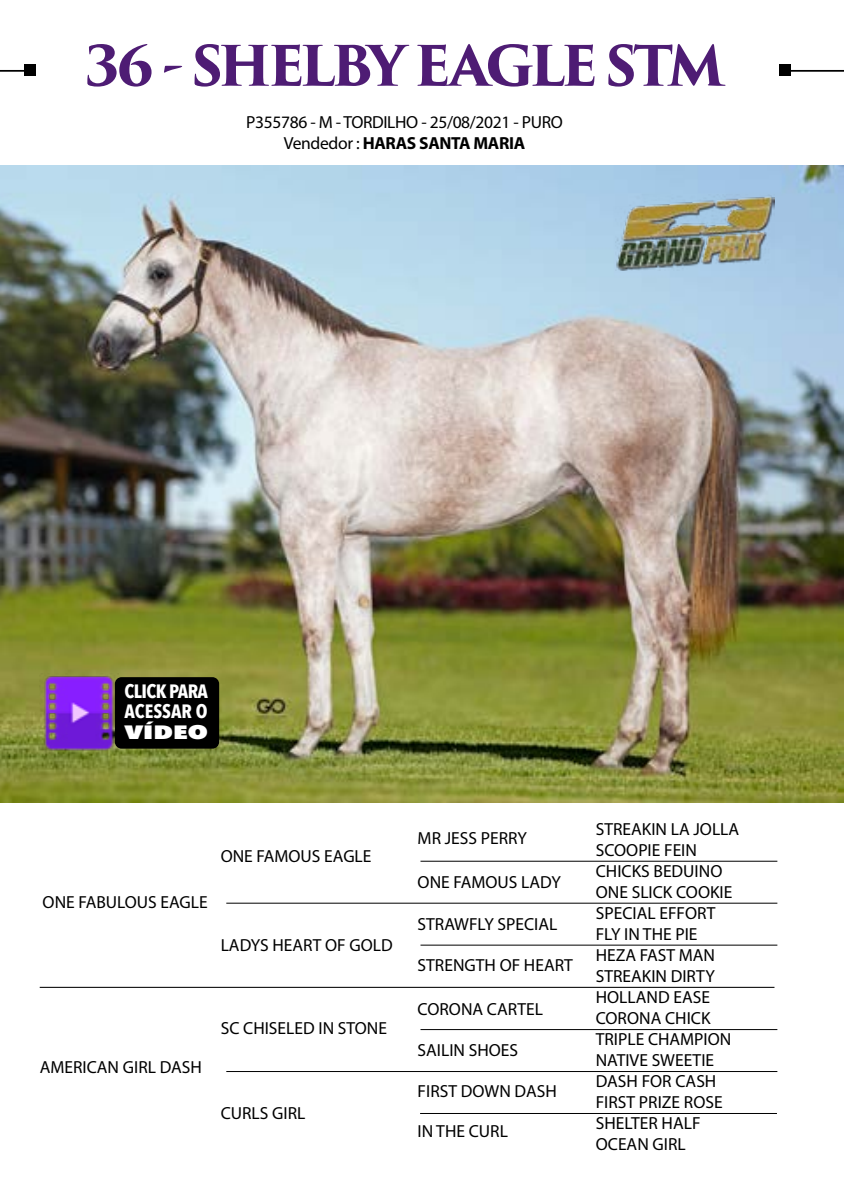
<style>
.page{position:relative;width:844px;height:1191px;background:#fff}
.page>*{position:absolute;margin:0;border:0;box-sizing:border-box;transform-origin:0 0}
.t1{font:700 54.25px "Trajan Pro 3";letter-spacing:-.09em;color:#4e1c74}
.t2{font:700 19.25px/20.7px "Avenir Next Condensed";letter-spacing:-.03em;color:#fff}
.t3{font:800 19.25px "Avenir Next Condensed";color:#fff;scale:1.63 1}
.t4{font:17.5px/21px "Myriad Pro";color:#000}
.t5{font:17.5px/21px "Myriad Pro";letter-spacing:-.02em;color:#000;text-align:center}
.s1{font-weight:700}
</style>
<div class="page">
<hr style="left:40px;top:986px;width:734px;height:2px;background:#000">
<hr style="left:226px;top:903px;width:551px;height:1px;background:#000">
<hr style="left:420px;top:861px;width:357px;height:1px;background:#000">
<hr style="left:420px;top:944px;width:357px;height:1px;background:#000">
<hr style="left:420px;top:1029px;width:357px;height:1px;background:#000">
<hr style="left:420px;top:1113px;width:356px;height:1px;background:#000">
<hr style="left:226px;top:1071px;width:551px;height:1px;background:#000">
<hr style="left:788px;top:70px;width:55px;height:2px;background:#000">
<hr style="left:0;top:70px;width:30px;height:2px;background:#000">
<div style="left:779px;top:64px;width:11px;height:12px;background:#000"></div>
<div style="left:24px;top:64px;width:11px;height:12px;background:#000"></div>
<img style="left:0;top:165px;width:842px;height:637px">
<img style="left:40px;top:673px;width:78px;height:78px">
<div style="left:115px;top:677px;width:104px;height:71px;background:#000;border-radius:7px"></div>
<img style="left:615px;top:194px;width:159px;height:76px">
<h1 class="t1" style="left:84px;top:26px;width:641px">36 - SHELBY EAGLE STM</h1>
<p class="t5" style="left:246px;top:111px;width:318px">P355786 - M - TORDILHO - 25/08/2021 - PURO<br>Vendedor : <span class="s1">HARAS SANTA MARIA</span></p>
<p class="t2" style="left:124px;top:680px;width:85px">CLICK PARA<br>ACESSAR O</p>
<p class="t3" style="left:124px;top:720px;width:53px">VÍDEO</p>
<p class="t4" style="left:43px;top:891px;width:167px">ONE FABULOUS EAGLE</p>
<p class="t4" style="left:221px;top:845px;width:152px">ONE FAMOUS EAGLE</p>
<p class="t4" style="left:221px;top:934px;width:173px">LADYS HEART OF GOLD</p>
<p class="t4" style="left:40px;top:1056px;width:164px">AMERICAN GIRL DASH</p>
<p class="t4" style="left:221px;top:1017px;width:168px">SC CHISELED IN STONE</p>
<p class="t4" style="left:221px;top:1102px;width:86px">CURLS GIRL</p>
<p class="t4" style="left:417px;top:827px;width:111px">MR JESS PERRY</p>
<p class="t4" style="left:417px;top:871px;width:145px">ONE FAMOUS LADY</p>
<p class="t4" style="left:417px;top:913px;width:141px">STRAWFLY SPECIAL</p>
<p class="t4" style="left:417px;top:954px;width:157px">STRENGTH OF HEART</p>
<p class="t4" style="left:417px;top:998px;width:127px">CORONA CARTEL</p>
<p class="t4" style="left:417px;top:1039px;width:102px">SAILIN SHOES</p>
<p class="t4" style="left:417px;top:1079px;width:141px">FIRST DOWN DASH</p>
<p class="t4" style="left:417px;top:1120px;width:92px">IN THE CURL</p>
<p class="t4" style="left:595px;top:818px;width:145px">STREAKIN LA JOLLA<br>SCOOPIE FEIN<br>CHICKS BEDUINO<br>ONE SLICK COOKIE<br>SPECIAL EFFORT<br>FLY IN THE PIE<br>HEZA FAST MAN<br>STREAKIN DIRTY<br>HOLLAND EASE<br>CORONA CHICK<br>TRIPLE CHAMPION<br>NATIVE SWEETIE<br>DASH FOR CASH<br>FIRST PRIZE ROSE<br>SHELTER HALF<br>OCEAN GIRL</p>
</div>
